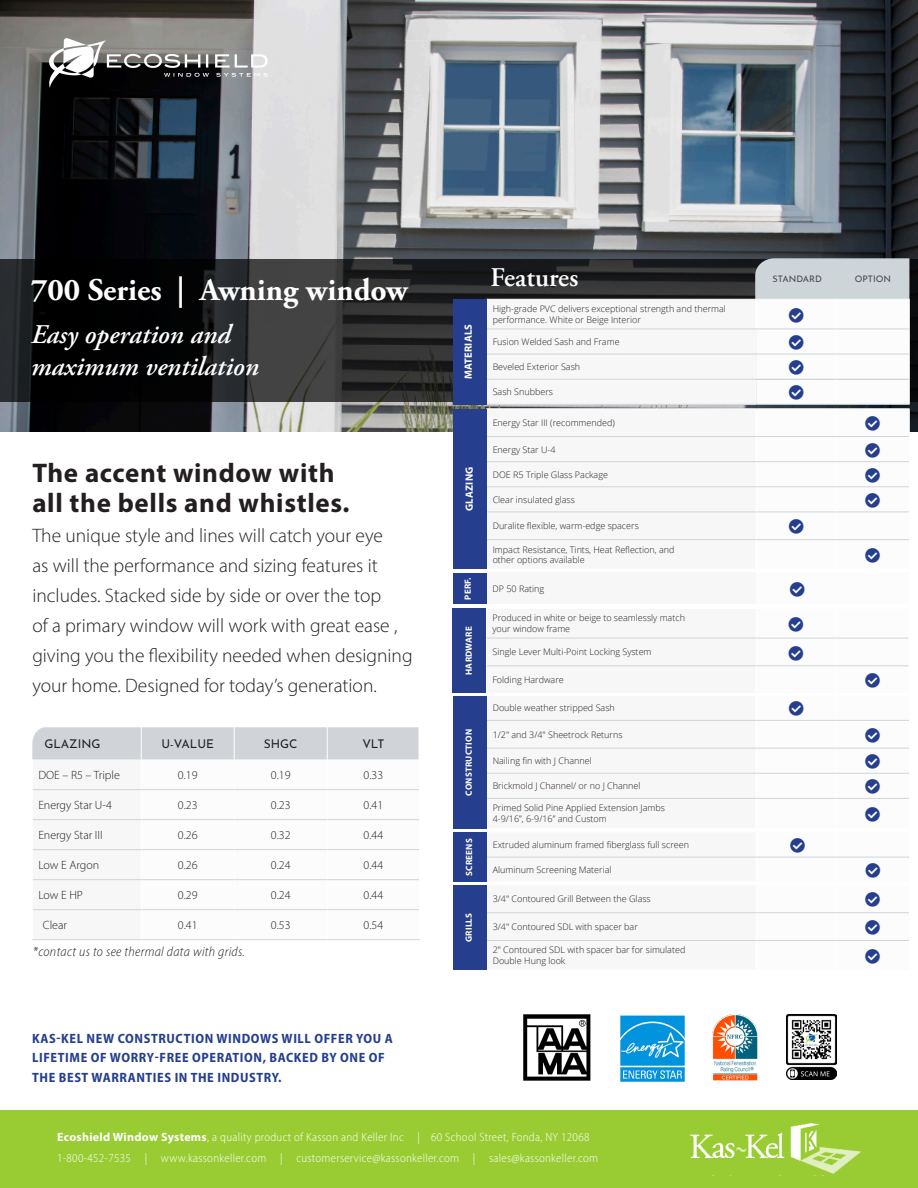
<style>
.page{position:relative;width:918px;height:1188px;background:#fff}
.page>*{position:absolute;margin:0;border:0;box-sizing:border-box;transform-origin:0 0}
.t1{font:700 31.5px "Adobe Garamond Pro";color:#fff}
.t2{font:700 27px "Myriad Pro";letter-spacing:.025em;color:#231f20}
.t3{font:italic 600 27px/32.4px "Adobe Garamond Pro";color:#fff}
.t4{font:600 27px "Adobe Garamond Pro";color:#fefcfd}
.t5{font:300 19.5px/30px "Myriad Pro";color:#231f20}
.t6{font:700 semi-condensed 13.5px/19.5px "Myriad Pro";letter-spacing:.045em;color:#253f8e}
.t7{font:italic 300 semi-condensed 13.5px "Myriad Pro";letter-spacing:.025em;color:#231f20}
.t8{font:300 semi-condensed 12px "Myriad Pro";letter-spacing:.025em;color:#fff}
.Body{font:300 12px "Myriad Pro";color:#231f20}
.Sub_Titlle_2_Center{font:12px "Josefin Sans";color:#231f20}
.t9{font:700 10.5px "Myriad Pro";letter-spacing:.02em;color:#fff}
.t10{font:300 9px/10.8px "Open Sans";color:#231f20}
.t11{font:700 9px "Myriad Pro";letter-spacing:.02em;color:#fff}
.Sub_Titlle_2_Center-2{font:9px "Josefin Sans";color:#474651}
.s1{font-weight:700;font-stretch:normal}
</style>
<div class="page">
<img style="left:0;top:0;width:918px;height:432px">
<svg style="left:0;top:260px;width:918px;height:142px;background:#1d1e1f"></svg>
<div style="left:453px;top:409px;width:33px;height:160px;background:#253f8e"></div>
<div style="left:453px;top:885px;width:33px;height:85px;background:#253f8e"></div>
<div style="left:453px;top:609px;width:33px;height:84px;background:#253f8e"></div>
<div style="left:453px;top:299px;width:33px;height:105px;background:#253f8e"></div>
<div style="left:453px;top:696px;width:33px;height:132px;background:#253f8e"></div>
<div style="left:453px;top:832px;width:33px;height:50px;background:#253f8e"></div>
<div style="left:453px;top:573px;width:33px;height:31px;background:#253f8e"></div>
<img style="left:523px;top:1015px;width:68px;height:66px">
<img style="left:620px;top:1015px;width:65px;height:67px">
<img style="left:713px;top:1015px;width:44px;height:65px">
<img style="left:787px;top:1015px;width:50px;height:64px">
<svg style="left:32px;top:727px;width:388px;height:213px"></svg>
<hr style="left:141px;top:727px;width:1px;height:33px;background:#fff">
<hr style="left:234px;top:727px;width:1px;height:33px;background:#fff">
<hr style="left:327px;top:727px;width:1px;height:33px;background:#fff">
<div style="left:0;top:1110px;width:918px;height:78px;background:#9c3"></div>
<img style="left:690px;top:1123px;width:171px;height:51px">
<img style="left:49px;top:39px;width:218px;height:48px">
<svg style="left:486px;top:258px;width:424px;height:712px"></svg>
<p class="t1" style="left:31px;top:272px;width:378px">700 Series | Awning window</p>
<p class="t3" style="left:31px;top:318px;width:229px">Easy operation and maximum ventilation</p>
<p class="t2" style="left:32px;top:455px;width:304px">The accent window with</p>
<p class="t2" style="left:32px;top:485px;width:319px">all the bells and whistles.</p>
<p class="t5" style="left:32px;top:520px;width:382px">The unique style and lines will catch your eye<br>as will the performance and sizing features it includes. Stacked side by side or over the top<br>of a primary window will work with great ease , giving you the flexibility needed when designing your home. Designed for today’s generation.</p>
<p class="Sub_Titlle_2_Center" style="left:44px;top:733px;width:58px">GLAZING</p>
<p class="Sub_Titlle_2_Center" style="left:161px;top:733px;width:54px">U-VALUE</p>
<p class="Sub_Titlle_2_Center" style="left:264px;top:733px;width:35px">SHGC</p>
<p class="Sub_Titlle_2_Center" style="left:362px;top:733px;width:24px">VLT</p>
<p class="Body" style="left:38px;top:768px;width:83px">DOE – R5 – Triple</p>
<p class="Body" style="left:178px;top:768px;width:21px">0.19</p>
<p class="Body" style="left:271px;top:768px;width:21px">0.19</p>
<p class="Body" style="left:364px;top:768px;width:21px">0.33</p>
<p class="Body" style="left:38px;top:798px;width:75px">Energy Star U-4</p>
<p class="Body" style="left:178px;top:798px;width:21px">0.23</p>
<p class="Body" style="left:271px;top:798px;width:21px">0.23</p>
<p class="Body" style="left:364px;top:798px;width:21px">0.41</p>
<p class="Body" style="left:38px;top:828px;width:66px">Energy Star III</p>
<p class="Body" style="left:178px;top:828px;width:21px">0.26</p>
<p class="Body" style="left:271px;top:828px;width:21px">0.32</p>
<p class="Body" style="left:364px;top:828px;width:21px">0.44</p>
<p class="Body" style="left:38px;top:858px;width:62px">Low E Argon</p>
<p class="Body" style="left:178px;top:858px;width:21px">0.26</p>
<p class="Body" style="left:271px;top:858px;width:21px">0.24</p>
<p class="Body" style="left:364px;top:858px;width:21px">0.44</p>
<p class="Body" style="left:38px;top:888px;width:46px">Low E HP</p>
<p class="Body" style="left:178px;top:888px;width:21px">0.29</p>
<p class="Body" style="left:271px;top:888px;width:21px">0.24</p>
<p class="Body" style="left:364px;top:888px;width:21px">0.44</p>
<p class="Body" style="left:43px;top:918px;width:26px">Clear</p>
<p class="Body" style="left:178px;top:918px;width:21px">0.41</p>
<p class="Body" style="left:271px;top:918px;width:21px">0.53</p>
<p class="Body" style="left:364px;top:918px;width:21px">0.54</p>
<p class="t7" style="left:33px;top:943px;width:214px">*contact us to see thermal data with grids.</p>
<p class="t6" style="left:32px;top:1028px;width:362px">KAS-KEL NEW CONSTRUCTION WINDOWS WILL OFFER YOU A<br>LIFETIME OF WORRY-FREE OPERATION, BACKED BY ONE OF<br>THE BEST WARRANTIES IN THE INDUSTRY.</p>
<p class="t9" style="left:462px;top:379px;width:57px;rotate:-90deg">MATERIALS</p>
<p class="t9" style="left:463px;top:511px;width:46px;rotate:-90deg">GLAZING</p>
<p class="t11" style="left:462px;top:600px;width:24px;rotate:-90deg">PERF.</p>
<p class="t11" style="left:463px;top:675px;width:50px;rotate:-90deg">HARDWARE</p>
<p class="t11" style="left:463px;top:796px;width:68px;rotate:-90deg">CONSTRUCTION</p>
<p class="t11" style="left:463px;top:876px;width:39px;rotate:-90deg">SCREENS</p>
<p class="t11" style="left:463px;top:942px;width:30px;rotate:-90deg">GRILLS</p>
<p class="t4" style="left:491px;top:262px;width:89px">Features</p>
<p class="Sub_Titlle_2_Center-2" style="left:773px;top:271px;width:51px">STANDARD</p>
<p class="Sub_Titlle_2_Center-2" style="left:855px;top:271px;width:38px">OPTION</p>
<p class="t10" style="left:493px;top:303px;width:235px">High-grade PVC delivers exceptional strength and thermal performance. White or Beige Interior</p>
<p class="t10" style="left:493px;top:336px;width:128px">Fusion Welded Sash and Frame</p>
<p class="t10" style="left:493px;top:361px;width:89px">Beveled Exterior Sash</p>
<p class="t10" style="left:493px;top:386px;width:62px">Sash Snubbers</p>
<p class="t10" style="left:493px;top:417px;width:124px">Energy Star III (recommended)</p>
<p class="t10" style="left:493px;top:444px;width:64px">Energy Star U-4</p>
<p class="t10" style="left:493px;top:469px;width:117px">DOE R5 Triple Glass Package</p>
<p class="t10" style="left:493px;top:494px;width:84px">Clear insulated glass</p>
<p class="t10" style="left:493px;top:520px;width:148px">Duralite flexible, warm-edge spacers</p>
<p class="t10" style="left:493px;top:544px;width:183px">Impact Resistance, Tints, Heat Reflection, and other options available</p>
<p class="t10" style="left:492px;top:583px;width:53px">DP 50 Rating</p>
<p class="t10" style="left:492px;top:612px;width:194px">Produced in white or beige to seamlessly match your window frame</p>
<p class="t10" style="left:492px;top:646px;width:161px">Single Lever Multi-Point Locking System</p>
<p class="t10" style="left:492px;top:674px;width:73px">Folding Hardware</p>
<p class="t10" style="left:493px;top:702px;width:124px">Double weather stripped Sash</p>
<p class="t10" style="left:493px;top:729px;width:131px">1/2″ and 3/4″ Sheetrock Returns</p>
<p class="t10" style="left:493px;top:755px;width:101px">Nailing fin with J Channel</p>
<p class="t10" style="left:493px;top:780px;width:149px">Brickmold J Channel/ or no J Channel</p>
<p class="t10" style="left:493px;top:802px;width:174px">Primed Solid Pine Applied Extension Jambs<br>4-9/16”, 6-9/16” and Custom</p>
<p class="t10" style="left:493px;top:839px;width:198px">Extruded aluminum framed fiberglass full screen</p>
<p class="t10" style="left:493px;top:864px;width:120px">Aluminum Screening Material</p>
<p class="t10" style="left:493px;top:893px;width:160px">3/4″ Contoured Grill Between the Glass</p>
<p class="t10" style="left:493px;top:921px;width:147px">3/4″ Contoured SDL with spacer bar</p>
<p class="t10" style="left:493px;top:944px;width:194px">2″ Contoured SDL with spacer bar for simulated<br>Double Hung look</p>
<p class="t8" style="left:57px;top:1129px;width:534px"><span class="s1">Ecoshield Window Systems</span>, a quality product of Kasson and Keller Inc | 60 School Street, Fonda, NY 12068</p>
<p class="t8" style="left:57px;top:1150px;width:543px">1-800-452-7535 | www.kassonkeller.com | customerservice@kassonkeller.com | sales@kassonkeller.com</p>
</div>
